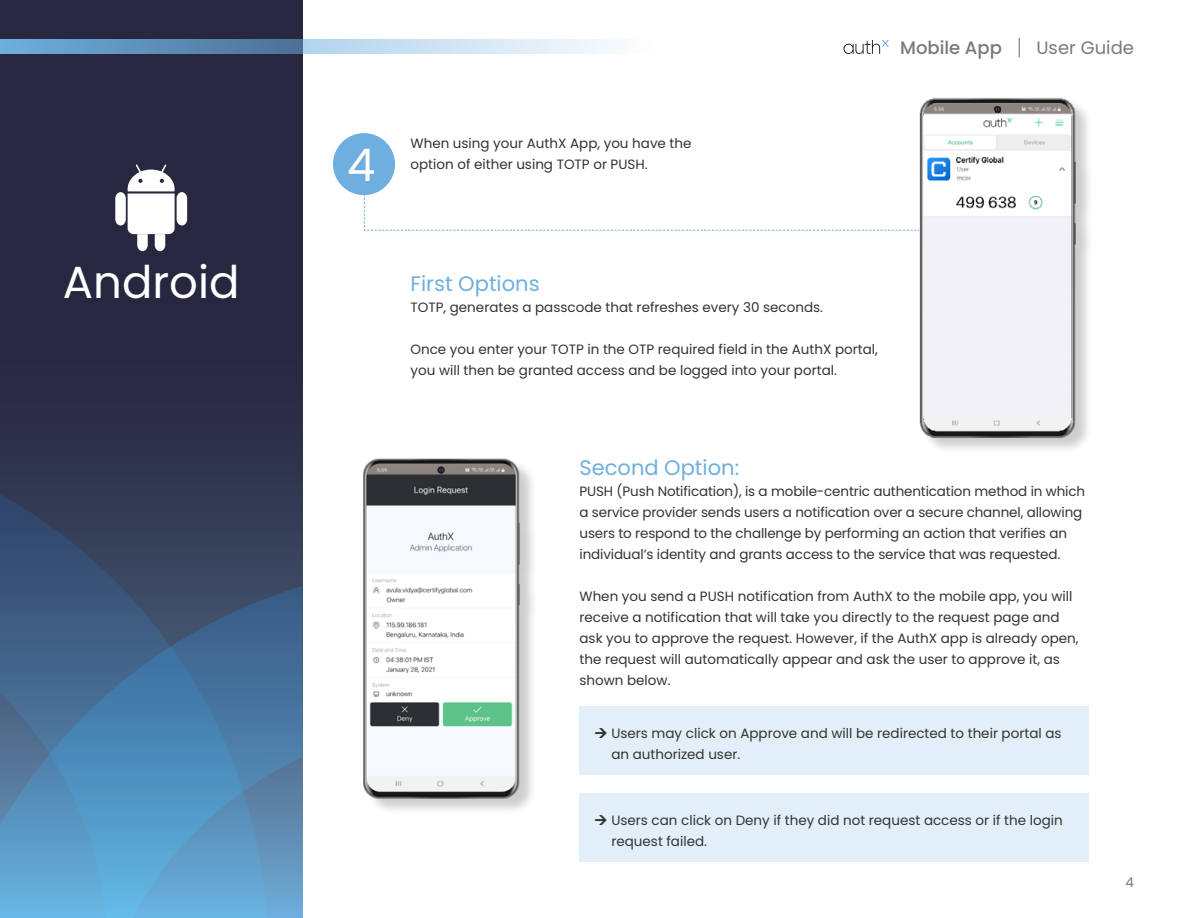
<style>
.page{position:relative;width:1188px;height:918px;background:#fff}
.page>*{position:absolute;margin:0;border:0;box-sizing:border-box;transform-origin:0 0}
.t1{font:45px "Poppins";color:#fff}
.t2{font:21px "Poppins";color:#6eafdf}
.t3{font:500 18px "Poppins";color:#787a7b}
.t4{font:18px "Poppins";color:#787a7b}
.t5{font:13.5px/21px "Poppins";color:#333}
.t6{font:13.5px "Poppins";color:#787a7b}
</style>
<div class="page">
<div style="left:0;top:0;width:302px;height:918px;background:#272740"></div>
<svg style="left:268px;top:586px;width:34px;height:332px;background:#517da6"></svg>
<svg style="left:0;top:447px;width:268px;height:471px;background:#466e93"></svg>
<svg style="left:0;top:40px;width:612px;height:14px;background:#98bbd7"></svg>
<svg style="left:115px;top:164px;width:72px;height:87px"></svg>
<div style="left:580px;top:706px;width:509px;height:70px;background:#e2eff9"></div>
<div style="left:580px;top:794px;width:509px;height:68px;background:#e2eff9"></div>
<div style="left:921px;top:98px;width:174px;height:356px;background:#000;opacity:.2"></div>
<img style="left:919px;top:98px;width:176px;height:339px">
<div style="left:366px;top:459px;width:172px;height:356px;background:#000;opacity:.2"></div>
<img style="left:363px;top:458px;width:175px;height:340px">
<div style="left:333px;top:133px;width:62px;height:62px;background:#6eafdf;border-radius:50%"></div>
<svg style="left:364px;top:194px;width:556px;height:37px"></svg>
<svg style="left:1019px;top:38px;width:1px;height:19px"></svg>
<svg style="left:843px;top:40px;width:46px;height:14px"></svg>
<h1 class="t1" style="left:63px;top:257px;width:178px">Android</h1>
<h1 class="t1" style="left:347px;top:139px;width:30px">4</h1>
<p class="t5" style="left:411px;top:133px;width:282px">When using your AuthX App, you have the option of either using TOTP or PUSH.</p>
<h3 class="t3" style="left:900px;top:37px;width:103px">Mobile App</h3>
<h3 class="t4" style="left:1036px;top:37px;width:99px">User Guide</h3>
<h2 class="t2" style="left:411px;top:271px;width:131px">First Options</h2>
<p class="t5" style="left:411px;top:296px;width:414px">TOTP, generates a passcode that refreshes every 30 seconds.</p>
<p class="t5" style="left:411px;top:338px;width:469px">Once you enter your TOTP in the OTP required field in the AuthX portal, you will then be granted access and be logged into your portal.</p>
<h2 class="t2" style="left:580px;top:456px;width:161px">Second Option:</h2>
<p class="t5" style="left:580px;top:481px;width:507px">PUSH (Push Notification), is a mobile-centric authentication method in which a service provider sends users a notification over a secure channel, allowing users to respond to the challenge by performing an action that verifies an individual’s identity and grants access to the service that was requested.</p>
<p class="t5" style="left:580px;top:586px;width:501px">When you send a PUSH notification from AuthX to the mobile app, you will receive a notification that will take you directly to the request page and ask you to approve the request. However, if the AuthX app is already open, the request will automatically appear and ask the user to approve it, as shown below.</p>
<p class="t5" style="left:611px;top:722px;width:452px">Users may click on Approve and will be redirected to their portal as an authorized user.</p>
<p class="t5" style="left:611px;top:809px;width:453px">Users can click on Deny if they did not request access or if the login request failed.</p>
<p class="t6" style="left:1126px;top:874px;width:10px">4</p>
</div>
